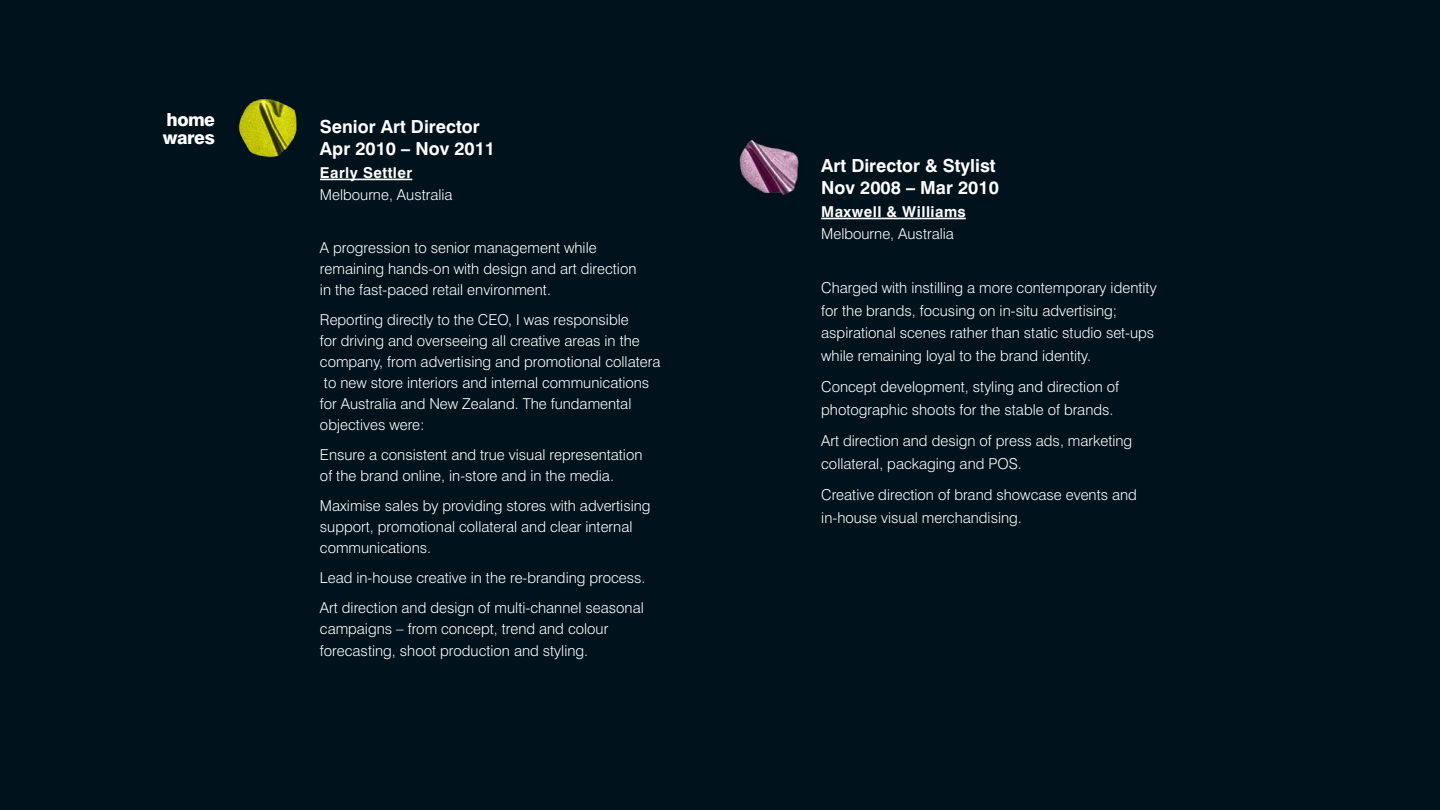
<style>
.page{position:relative;width:1440px;height:810px;background:#00121c}
.page>*{position:absolute;margin:0;border:0;box-sizing:border-box;transform-origin:0 0}
.t1{font:700 18px/22.5px "Swiss 721 BT";color:#fff}
.t2{font:800 18px/18px "Swiss 721 BT";letter-spacing:-.03em;color:#fff}
.t3{font:300 15px/21px "Swiss 721 BT";color:#fff}
.t4{font:700 15px "Swiss 721 BT";letter-spacing:.03em;color:#fff}
</style>
<div class="page">
<hr style="left:320px;top:179px;width:92px;height:1px;background:#fff">
<hr style="left:821px;top:218px;width:145px;height:1px;background:#fff">
<img style="left:239px;top:99px;width:58px;height:59px">
<img style="left:736px;top:134px;width:67px;height:68px;border-radius:34px">
<p class="t2" style="left:163px;top:111px;width:54px">home wares</p>
<p class="t1" style="left:320px;top:115px;width:177px">Senior Art Director<br>Apr 2010 – Nov 2011</p>
<p class="t4" style="left:320px;top:163px;width:94px">Early Settler</p>
<p class="t3" style="left:320px;top:184px;width:134px">Melbourne, Australia</p>
<p class="t3" style="left:320px;top:237px;width:318px">A progression to senior management while remaining hands-on with design and art direction in the fast-paced retail environment.</p>
<p class="t3" style="left:320px;top:309px;width:342px">Reporting directly to the CEO, I was responsible<br>for driving and overseeing all creative areas in the company, from advertising and promotional collatera to new store interiors and internal communications for Australia and New Zealand. The fundamental objectives were:</p>
<p class="t3" style="left:320px;top:444px;width:324px">Ensure a consistent and true visual representation of the brand online, in-store and in the media.</p>
<p class="t3" style="left:320px;top:495px;width:332px">Maximise sales by providing stores with advertising support, promotional collateral and clear internal communications.</p>
<p class="t3" style="left:320px;top:562px;width:327px;line-height:30px">Lead in-house creative in the re-branding process.<br>Art direction and design of multi-channel seasonal</p>
<p class="t3" style="left:320px;top:617px;width:290px;line-height:22.5px">campaigns – from concept, trend and colour forecasting, shoot production and styling.</p>
<p class="t1" style="left:821px;top:154px;width:179px">Art Director &amp; Stylist<br>Nov 2008 – Mar 2010</p>
<p class="t4" style="left:821px;top:202px;width:146px">Maxwell &amp; Williams</p>
<p class="t3" style="left:821px;top:223px;width:134px">Melbourne, Australia</p>
<p class="t3" style="left:821px;top:277px;width:337px;line-height:22.5px">Charged with instilling a more contemporary identity for the brands, focusing on in-situ advertising; aspirational scenes rather than static studio set-ups while remaining loyal to the brand identity.</p>
<p class="t3" style="left:821px;top:376px;width:299px;line-height:22.5px">Concept development, styling and direction of photographic shoots for the stable of brands.</p>
<p class="t3" style="left:821px;top:430px;width:313px;line-height:22.5px">Art direction and design of press ads, marketing collateral, packaging and POS.</p>
<p class="t3" style="left:821px;top:484px;width:317px;line-height:22.5px">Creative direction of brand showcase events and in-house visual merchandising.</p>
</div>
